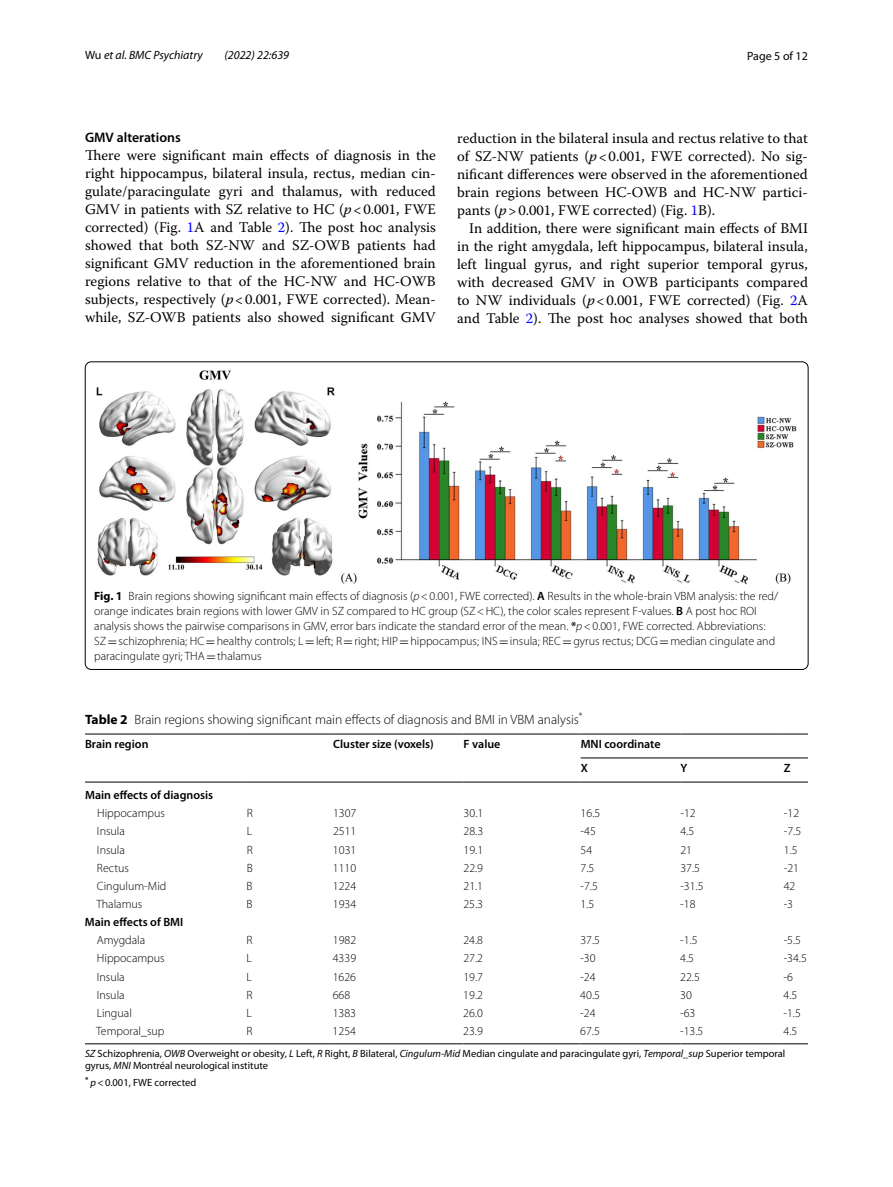
<style>
.page{position:relative;width:893px;height:1187px;background:#fff}
.page>*{position:absolute;margin:0;border:0;box-sizing:border-box;transform-origin:0 0}
.t1{font:14.7px/18px "Warnock Pro";color:#000;text-align:justify}
.t2{font:600 13.8px "Myriad Pro";color:#000}
.t3{font:300 13.5px "Myriad Pro";color:#000}
.t4{font:300 12px/15px "Myriad Pro";color:#000}
.t5{font:600 12px/23.9px "Myriad Pro";color:#000}
.t6{font:italic 12px "Myriad Pro";color:#000}
.t7{font:12px "Myriad Pro";color:#000}
.t8{font:10.5px/12.8px "Myriad Pro";color:#000}
.s1{font-style:normal}
.s2{font-style:italic}
.s3{color:#00f}
.s4{font-weight:700}
.s5{font-weight:600}
.s6{font-family:"MTSY";font-weight:400}
</style>
<div class="page">
<img style="left:96px;top:371px;width:701px;height:213px">
<hr style="left:85px;top:733px;width:162px;height:1px;background:#000">
<hr style="left:247px;top:733px;width:86px;height:1px;background:#000">
<hr style="left:85px;top:781px;width:162px;height:1px;background:#000">
<hr style="left:247px;top:781px;width:86px;height:1px;background:#000">
<hr style="left:333px;top:733px;width:131px;height:1px;background:#000">
<hr style="left:333px;top:781px;width:131px;height:1px;background:#000">
<hr style="left:464px;top:733px;width:117px;height:1px;background:#000">
<hr style="left:464px;top:781px;width:117px;height:1px;background:#000">
<hr style="left:581px;top:733px;width:99px;height:1px;background:#000">
<hr style="left:680px;top:733px;width:104px;height:1px;background:#000">
<svg style="left:784px;top:733px;width:24px;height:1px"></svg>
<hr style="left:581px;top:781px;width:99px;height:1px;background:#000">
<hr style="left:680px;top:781px;width:104px;height:1px;background:#000">
<svg style="left:784px;top:781px;width:24px;height:1px"></svg>
<hr style="left:85px;top:1043px;width:162px;height:1px;background:#000">
<hr style="left:247px;top:1043px;width:86px;height:1px;background:#000">
<hr style="left:333px;top:1043px;width:131px;height:1px;background:#000">
<hr style="left:464px;top:1043px;width:117px;height:1px;background:#000">
<hr style="left:581px;top:1043px;width:99px;height:1px;background:#000">
<hr style="left:680px;top:1043px;width:104px;height:1px;background:#000">
<svg style="left:784px;top:1043px;width:24px;height:1px"></svg>
<hr style="left:581px;top:757px;width:227px;height:1px;background:#000">
<p class="t6" style="left:85px;top:48px;width:119px"><span class="s1">Wu</span> et al. BMC Psychiatry</p>
<p class="t6" style="left:225px;top:48px;width:66px">(2022) 22:639</p>
<p class="t7" style="left:747px;top:48px;width:62px">Page 5 of 12</p>
<p class="t2" style="left:85px;top:129px;width:97px">GMV alterations</p>
<p class="t1" style="left:85px;top:146px;width:352px">There were significant main effects of diagnosis in the right hippocampus, bilateral insula, rectus, median cin&shy;gulate/paracingulate gyri and thalamus, with reduced GMV in patients with SZ relative to HC (<span class="s2">p</span>&lt;0.001, FWE corrected) (Fig. <span class="s3">1</span>A and Table <span class="s3">2</span>). The post hoc analysis showed that both SZ-NW and SZ-OWB patients had significant GMV reduction in the aforementioned brain regions relative to that of the HC-NW and HC-OWB subjects, respectively (<span class="s2">p</span>&lt;0.001, FWE corrected). Mean&shy;while, SZ-OWB patients also showed significant GMV</p>
<p class="t1" style="left:457px;top:128px;width:352px">reduction in the bilateral insula and rectus relative to that of SZ-NW patients (<span class="s2">p</span>&lt;0.001, FWE corrected). No sig&shy;nificant differences were observed in the aforementioned brain regions between HC-OWB and HC-NW partici&shy;pants (<span class="s2">p</span>&gt;0.001, FWE corrected) (Fig. <span class="s3">1</span>B).</p>
<p class="t1" style="left:457px;top:218px;width:352px;text-indent:12px">In addition, there were significant main effects of BMI in the right amygdala, left hippocampus, bilateral insula, left lingual gyrus, and right superior temporal gyrus, with decreased GMV in OWB participants compared to NW individuals (<span class="s2">p</span>&lt;0.001, FWE corrected) (Fig. <span class="s3">2</span>A and Table <span class="s3">2</span>). The post hoc analyses showed that both</p>
<p class="t4" style="left:94px;top:588px;width:686px"><span class="s4">Fig. 1</span> Brain regions showing significant main effects of diagnosis (<span class="s2">p</span>&lt;0.001, FWE corrected). <span class="s5">A</span> Results in the whole-brain VBM analysis: the red/ orange indicates brain regions with lower GMV in SZ compared to HC group (SZ&lt;HC), the color scales represent F-values. <span class="s5">B</span> A post hoc ROI analysis shows the pairwise comparisons in GMV, error bars indicate the standard error of the mean. <span class="s5">*</span><span class="s2">p</span>&lt;0.001, FWE corrected. Abbreviations:<br>SZ<span class="s6">=</span>schizophrenia; HC<span class="s6">=</span>healthy controls; L<span class="s6">=</span>left; R<span class="s6">=</span>right; HIP<span class="s6">=</span>hippocampus; INS<span class="s6">=</span>insula; REC<span class="s6">=</span>gyrus rectus; DCG<span class="s6">=</span>median cingulate and paracingulate gyri; THA<span class="s6">=</span>thalamus</p>
<p class="t3" style="left:85px;top:712px;width:499px"><span class="s4">Table 2</span> Brain regions showing significant main effects of diagnosis and BMI in VBM analysis<sup>*</sup></p>
<p class="t5" style="left:85px;top:732px;width:65px">Brain region</p>
<p class="t5" style="left:333px;top:732px;width:102px">Cluster size (voxels)</p>
<p class="t5" style="left:464px;top:732px;width:38px">F value</p>
<p class="t5" style="left:581px;top:732px;width:81px">MNI coordinate<br>X</p>
<p class="t5" style="left:680px;top:756px;width:8px">Y</p>
<p class="t5" style="left:784px;top:756px;width:8px">Z</p>
<p class="t5" style="left:85px;top:782px;width:130px">Main effects of diagnosis</p>
<p class="t4" style="left:97px;top:805px;width:69px">Hippocampus</p>
<p class="t4" style="left:247px;top:805px;width:8px">R</p>
<p class="t4" style="left:333px;top:805px;width:25px">1307</p>
<p class="t4" style="left:464px;top:805px;width:21px">30.1</p>
<p class="t4" style="left:581px;top:805px;width:21px">16.5</p>
<p class="t4" style="left:680px;top:805px;width:17px">-12</p>
<p class="t4" style="left:784px;top:805px;width:17px">-12</p>
<p class="t4" style="left:97px;top:824px;width:29px">Insula</p>
<p class="t4" style="left:247px;top:824px;width:7px">L</p>
<p class="t4" style="left:333px;top:824px;width:25px">2511</p>
<p class="t4" style="left:464px;top:824px;width:21px">28.3</p>
<p class="t4" style="left:581px;top:824px;width:17px">-45</p>
<p class="t4" style="left:680px;top:824px;width:15px">4.5</p>
<p class="t4" style="left:784px;top:824px;width:19px">-7.5</p>
<p class="t4" style="left:97px;top:842px;width:29px">Insula</p>
<p class="t4" style="left:247px;top:842px;width:8px">R</p>
<p class="t4" style="left:333px;top:842px;width:25px">1031</p>
<p class="t4" style="left:464px;top:842px;width:21px">19.1</p>
<p class="t4" style="left:581px;top:842px;width:13px">54</p>
<p class="t4" style="left:680px;top:842px;width:13px">21</p>
<p class="t4" style="left:784px;top:842px;width:15px">1.5</p>
<p class="t4" style="left:97px;top:860px;width:33px">Rectus</p>
<p class="t4" style="left:247px;top:860px;width:8px">B</p>
<p class="t4" style="left:333px;top:860px;width:25px">1110</p>
<p class="t4" style="left:463px;top:860px;width:21px">22.9</p>
<p class="t4" style="left:580px;top:860px;width:15px">7.5</p>
<p class="t4" style="left:680px;top:860px;width:21px">37.5</p>
<p class="t4" style="left:784px;top:860px;width:17px">-21</p>
<p class="t4" style="left:97px;top:878px;width:71px">Cingulum-Mid</p>
<p class="t4" style="left:247px;top:878px;width:8px">B</p>
<p class="t4" style="left:333px;top:878px;width:25px">1224</p>
<p class="t4" style="left:463px;top:878px;width:21px">21.1</p>
<p class="t4" style="left:580px;top:878px;width:19px">-7.5</p>
<p class="t4" style="left:680px;top:878px;width:25px">-31.5</p>
<p class="t4" style="left:784px;top:878px;width:13px">42</p>
<p class="t4" style="left:96px;top:896px;width:48px">Thalamus</p>
<p class="t4" style="left:247px;top:896px;width:8px">B</p>
<p class="t4" style="left:333px;top:896px;width:25px">1934</p>
<p class="t4" style="left:463px;top:896px;width:21px">25.3</p>
<p class="t4" style="left:580px;top:896px;width:15px">1.5</p>
<p class="t4" style="left:680px;top:896px;width:17px">-18</p>
<p class="t4" style="left:784px;top:896px;width:11px">-3</p>
<p class="t5" style="left:85px;top:909px;width:100px">Main effects of BMI</p>
<p class="t4" style="left:97px;top:932px;width:50px">Amygdala</p>
<p class="t4" style="left:247px;top:932px;width:8px">R</p>
<p class="t4" style="left:333px;top:932px;width:25px">1982</p>
<p class="t4" style="left:463px;top:932px;width:21px">24.8</p>
<p class="t4" style="left:580px;top:932px;width:21px">37.5</p>
<p class="t4" style="left:680px;top:932px;width:19px">-1.5</p>
<p class="t4" style="left:784px;top:932px;width:19px">-5.5</p>
<p class="t4" style="left:97px;top:951px;width:69px">Hippocampus</p>
<p class="t4" style="left:247px;top:951px;width:7px">L</p>
<p class="t4" style="left:333px;top:951px;width:25px">4339</p>
<p class="t4" style="left:463px;top:951px;width:21px">27.2</p>
<p class="t4" style="left:580px;top:951px;width:17px">-30</p>
<p class="t4" style="left:680px;top:951px;width:15px">4.5</p>
<p class="t4" style="left:784px;top:951px;width:25px">-34.5</p>
<p class="t4" style="left:97px;top:969px;width:29px">Insula</p>
<p class="t4" style="left:246px;top:969px;width:7px">L</p>
<p class="t4" style="left:333px;top:969px;width:25px">1626</p>
<p class="t4" style="left:463px;top:969px;width:21px">19.7</p>
<p class="t4" style="left:580px;top:969px;width:17px">-24</p>
<p class="t4" style="left:680px;top:969px;width:21px">22.5</p>
<p class="t4" style="left:784px;top:969px;width:11px">-6</p>
<p class="t4" style="left:97px;top:987px;width:29px">Insula</p>
<p class="t4" style="left:246px;top:987px;width:8px">R</p>
<p class="t4" style="left:333px;top:987px;width:19px">668</p>
<p class="t4" style="left:463px;top:987px;width:21px">19.2</p>
<p class="t4" style="left:580px;top:987px;width:21px">40.5</p>
<p class="t4" style="left:680px;top:987px;width:13px">30</p>
<p class="t4" style="left:784px;top:987px;width:15px">4.5</p>
<p class="t4" style="left:97px;top:1005px;width:37px">Lingual</p>
<p class="t4" style="left:246px;top:1005px;width:7px">L</p>
<p class="t4" style="left:333px;top:1005px;width:25px">1383</p>
<p class="t4" style="left:463px;top:1005px;width:21px">26.0</p>
<p class="t4" style="left:580px;top:1005px;width:17px">-24</p>
<p class="t4" style="left:680px;top:1005px;width:17px">-63</p>
<p class="t4" style="left:783px;top:1005px;width:19px">-1.5</p>
<p class="t4" style="left:96px;top:1023px;width:70px">Temporal_sup</p>
<p class="t4" style="left:246px;top:1023px;width:8px">R</p>
<p class="t4" style="left:333px;top:1023px;width:25px">1254</p>
<p class="t4" style="left:463px;top:1023px;width:21px">23.9</p>
<p class="t4" style="left:580px;top:1023px;width:21px">67.5</p>
<p class="t4" style="left:680px;top:1023px;width:25px">-13.5</p>
<p class="t4" style="left:783px;top:1023px;width:15px">4.5</p>
<p class="t8" style="left:85px;top:1046px;width:702px"><span class="s2">SZ</span> Schizophrenia, <span class="s2">OWB</span> Overweight or obesity, <span class="s2">L</span> Left, <span class="s2">R</span> Right, <span class="s2">B</span> Bilateral, <span class="s2">Cingulum-Mid</span> Median cingulate and paracingulate gyri, <span class="s2">Temporal_sup</span> Superior temporal gyrus, <span class="s2">MNI</span> Montréal neurological institute</p>
<p class="t8" style="left:85px;top:1076px;width:113px"><sup>*</sup> <span class="s2">p</span>&lt;0.001, FWE corrected</p>
</div>
